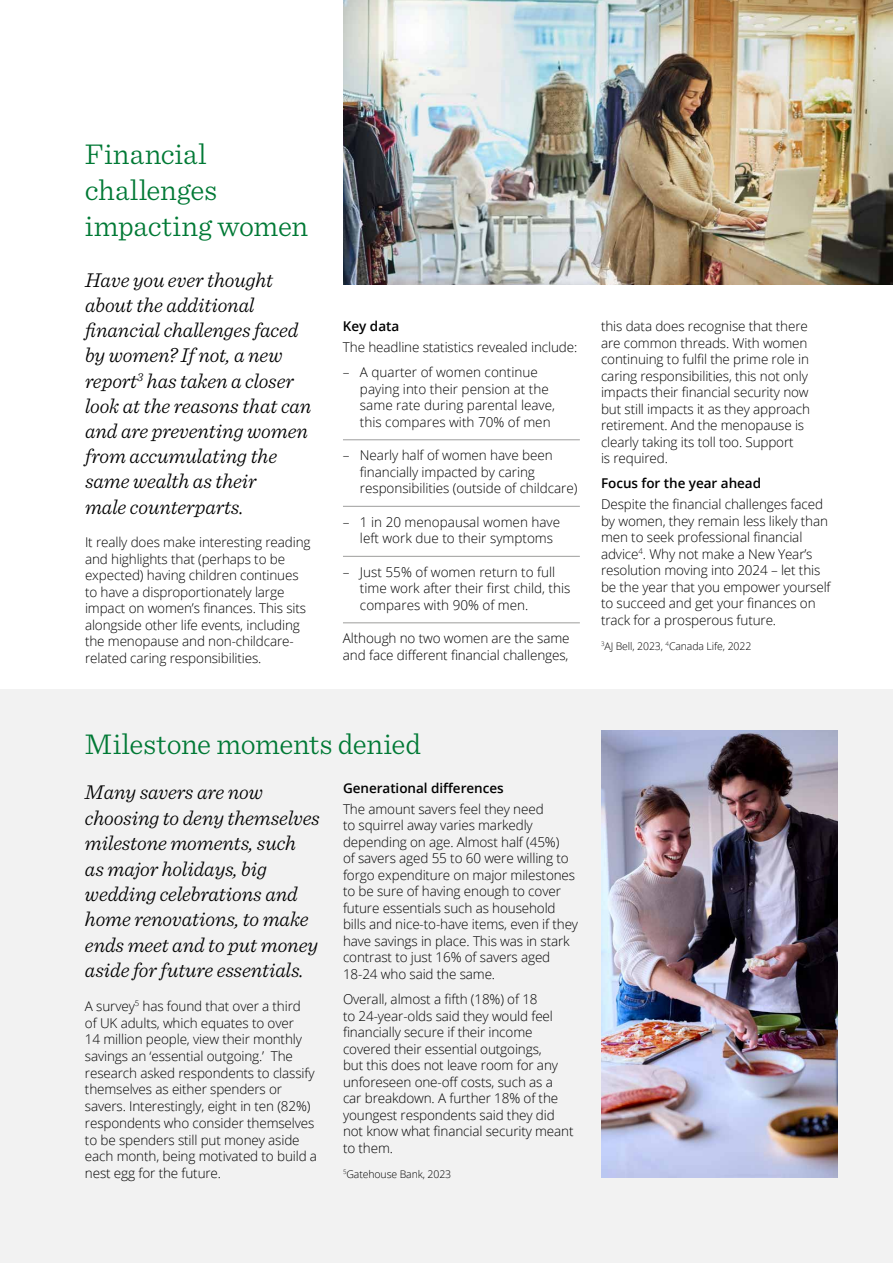
<style>
.page{position:relative;width:893px;height:1263px;background:#fff}
.page>*{position:absolute;margin:0;border:0;box-sizing:border-box;transform-origin:0 0}
.t1{font:300 30px/36px "Sentinel";color:#007935}
.t2{font:italic 300 21px/25.2px "Sentinel";letter-spacing:-.005em;color:#000}
.t3{font:300 13.5px/16.5px "Open Sans";letter-spacing:-.01em;color:#000}
.t4{font:600 13.5px "Open Sans";letter-spacing:-.005em;color:#000}
.t5{font:300 10.5px "Open Sans";letter-spacing:-.01em;color:#000}
</style>
<div class="page">
<div style="left:0;top:690px;width:893px;height:573px;background:#f2f2f2"></div>
<img style="left:601px;top:730px;width:237px;height:447px">
<img style="left:343px;top:0;width:550px;height:285px">
<hr style="left:343px;top:439px;width:237px;height:1px;background:#9d9d9c">
<hr style="left:343px;top:506px;width:237px;height:1px;background:#9d9d9c">
<hr style="left:343px;top:556px;width:237px;height:1px;background:#9d9d9c">
<hr style="left:343px;top:622px;width:237px;height:1px;background:#9d9d9c">
<h1 class="t1" style="left:85px;top:134px;width:225px">Financial challenges impacting women</h1>
<h2 class="t2" style="left:85px;top:266px;width:228px">Have you ever thought about the additional financial challenges faced by women? If not, a new report<sup>3</sup> has taken a closer look at the reasons that can and are preventing women from accumulating the same wealth as their<br>male counterparts.</h2>
<p class="t3" style="left:85px;top:534px;width:227px">It really does make interesting reading and highlights that (perhaps to be expected) having children continues to have a disproportionately large impact on women’s finances. This sits alongside other life events, including the menopause and non-childcare&shy;related caring responsibilities.</p>
<p class="t4" style="left:343px;top:317px;width:58px">Key data</p>
<p class="t3" style="left:343px;top:339px;width:236px">The headline statistics revealed include:</p>
<p class="t3" style="left:360px;top:364px;width:197px;text-indent:-17px">– A quarter of women continue paying into their pension at the same rate during parental leave, this compares with 70% of men</p>
<p class="t3" style="left:360px;top:447px;width:219px;text-indent:-17px">– Nearly half of women have been financially impacted by caring responsibilities (outside of childcare)</p>
<p class="t3" style="left:360px;top:513px;width:202px;text-indent:-17px">– 1 in 20 menopausal women have left work due to their symptoms</p>
<p class="t3" style="left:360px;top:563px;width:212px;text-indent:-17px">– Just 55% of women return to full time work after their first child, this compares with 90% of men.</p>
<p class="t3" style="left:343px;top:630px;width:228px">Although no two women are the same and face different financial challenges,</p>
<p class="t3" style="left:601px;top:318px;width:211px">this data does recognise that there are common threads. With women continuing to fulfil the prime role in caring responsibilities, this not only impacts their financial security now but still impacts it as they approach retirement. And the menopause is clearly taking its toll too. Support<br>is required.</p>
<p class="t4" style="left:601px;top:474px;width:162px">Focus for the year ahead</p>
<p class="t3" style="left:601px;top:496px;width:231px">Despite the financial challenges faced by women, they remain less likely than men to seek professional financial advice<sup>4</sup>. Why not make a New Year’s resolution moving into 2024 – let this be the year that you empower yourself to succeed and get your finances on track for a prosperous future.</p>
<p class="t5" style="left:601px;top:639px;width:152px"><sup>3</sup>AJ Bell, 2023, <sup>4</sup>Canada Life, 2022</p>
<h1 class="t1" style="left:85px;top:724px;width:338px">Milestone moments denied</h1>
<h2 class="t2" style="left:85px;top:778px;width:236px">Many savers are now choosing to deny themselves milestone moments, such as major holidays, big wedding celebrations and home renovations, to make ends meet and to put money aside for future essentials.</h2>
<p class="t3" style="left:85px;top:997px;width:234px">A survey<sup>5</sup> has found that over a third<br>of UK adults, which equates to over<br>14 million people, view their monthly savings an ‘essential outgoing.’ The research asked respondents to classify themselves as either spenders or savers. Interestingly, eight in ten (82%) respondents who consider themselves to be spenders still put money aside each month, being motivated to build a nest egg for the future.</p>
<p class="t4" style="left:343px;top:779px;width:162px">Generational differences</p>
<p class="t3" style="left:343px;top:800px;width:237px">The amount savers feel they need<br>to squirrel away varies markedly depending on age. Almost half (45%)<br>of savers aged 55 to 60 were willing to forgo expenditure on major milestones to be sure of having enough to cover future essentials such as household bills and nice-to-have items, even if they have savings in place. This was in stark contrast to just 16% of savers aged 18-24 who said the same.</p>
<p class="t3" style="left:343px;top:990px;width:232px">Overall, almost a fifth (18%) of 18<br>to 24-year-olds said they would feel financially secure if their income covered their essential outgoings,<br>but this does not leave room for any unforeseen one-off costs, such as a car breakdown. A further 18% of the youngest respondents said they did not know what financial security meant to them.</p>
<p class="t5" style="left:343px;top:1167px;width:110px"><sup>5</sup>Gatehouse Bank, 2023</p>
</div>
